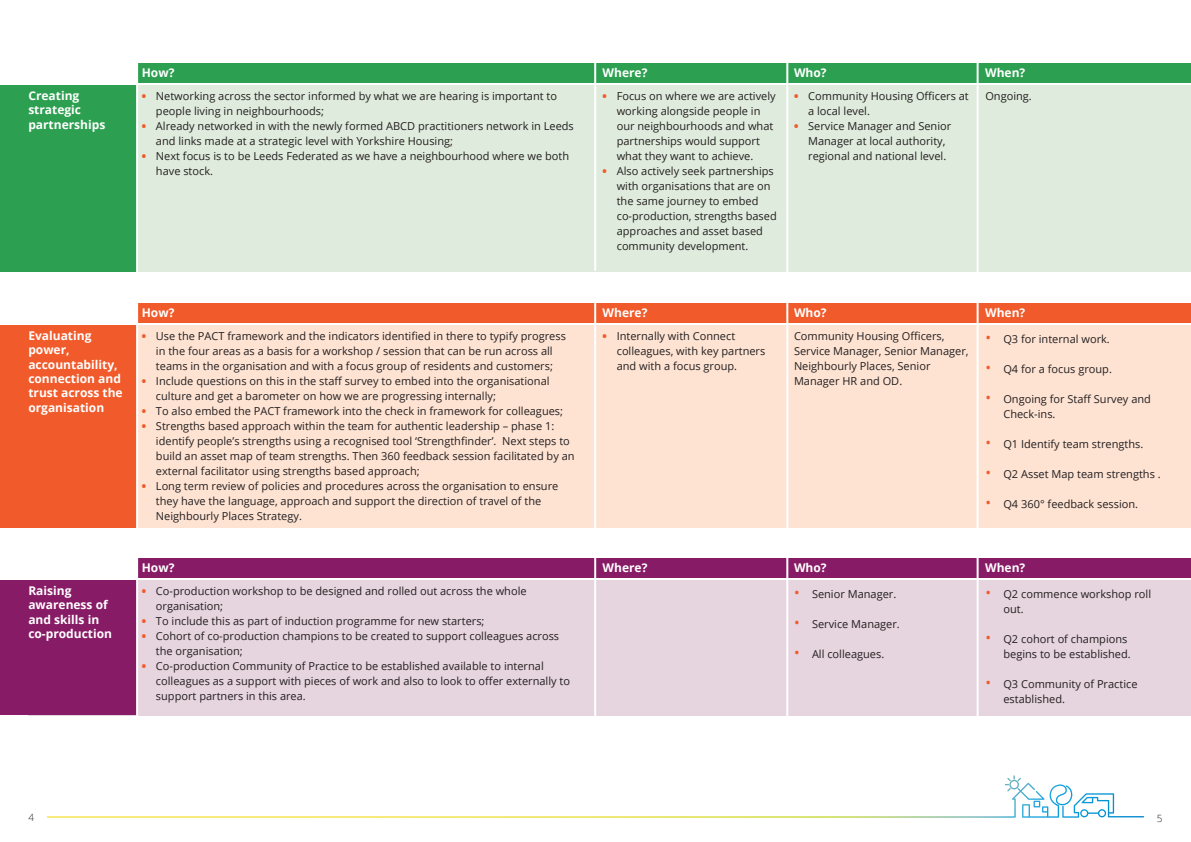
<style>
.page{position:relative;width:1191px;height:842px;background:#fff}
.page>*{position:absolute;margin:0;border:0;box-sizing:border-box;transform-origin:0 0}
.large_pull_out_text{font:700 12px/14.4px "Open Sans";color:#fff}
.Main_body_text{font:11px/15px "Open Sans";color:#231f20}
.t1{font:300 10px "Open Sans";color:#231f20}
.s1{font-weight:800;color:#f15a2a}
.s2{font-size:15px;color:#f15a2a}
</style>
<div class="page">
<svg style="left:47px;top:775px;width:1026px;height:43px"></svg>
<div style="left:28px;top:85px;width:1163px;height:187px;background:#dfebdc"></div>
<div style="left:0;top:86px;width:136px;height:186px;background:#2ca050"></div>
<div style="left:137px;top:63px;width:1054px;height:20px;background:#2ca050"></div>
<hr style="left:594px;top:55px;width:2px;height:216px;background:#fff">
<hr style="left:136px;top:58px;width:2px;height:222px;background:#fff">
<hr style="left:786px;top:55px;width:2px;height:217px;background:#fff">
<hr style="left:976px;top:55px;width:2px;height:219px;background:#fff">
<div style="left:28px;top:325px;width:1163px;height:203px;background:#fee3d3"></div>
<div style="left:28px;top:580px;width:1163px;height:135px;background:#e6d4de"></div>
<div style="left:0;top:326px;width:136px;height:202px;background:#f15a2a"></div>
<div style="left:0;top:581px;width:136px;height:134px;background:#881b66"></div>
<div style="left:137px;top:303px;width:1054px;height:20px;background:#f15a2a"></div>
<div style="left:137px;top:558px;width:1054px;height:20px;background:#881b66"></div>
<hr style="left:594px;top:295px;width:2px;height:233px;background:#fff">
<hr style="left:594px;top:550px;width:2px;height:229px;background:#fff">
<hr style="left:136px;top:298px;width:2px;height:230px;background:#fff">
<hr style="left:136px;top:553px;width:2px;height:226px;background:#fff">
<hr style="left:786px;top:295px;width:2px;height:233px;background:#fff">
<hr style="left:786px;top:550px;width:2px;height:233px;background:#fff">
<hr style="left:976px;top:295px;width:2px;height:233px;background:#fff">
<hr style="left:976px;top:550px;width:2px;height:227px;background:#fff">
<p class="large_pull_out_text" style="left:28px;top:88px;width:78px">Creating strategic partnerships</p>
<p class="large_pull_out_text" style="left:142px;top:65px;width:34px">How?</p>
<p class="large_pull_out_text" style="left:602px;top:65px;width:46px">Where?</p>
<p class="large_pull_out_text" style="left:794px;top:65px;width:34px">Who?</p>
<p class="large_pull_out_text" style="left:985px;top:65px;width:42px">When?</p>
<p class="Main_body_text" style="left:142px;top:88px;width:417px"><span class="s1">•</span> Networking across the sector informed by what we are hearing is important to</p>
<p class="Main_body_text" style="left:985px;top:89px;width:48px">Ongoing.</p>
<p class="Main_body_text" style="left:156px;top:103px;width:170px">people living in neighbourhoods;</p>
<p class="Main_body_text" style="left:156px;top:118px;width:419px;text-indent:-14px"><span class="s1">•</span> Already networked in with the newly formed ABCD practitioners network in Leeds and links made at a strategic level with Yorkshire Housing;</p>
<p class="Main_body_text" style="left:156px;top:148px;width:414px;text-indent:-14px"><span class="s1">•</span> Next focus is to be Leeds Federated as we have a neighbourhood where we both have stock.</p>
<p class="Main_body_text" style="left:808px;top:89px;width:162px;text-indent:-14px"><span class="s1">•</span> Community Housing Officers at a local level.</p>
<p class="Main_body_text" style="left:808px;top:119px;width:145px;text-indent:-14px"><span class="s1">•</span> Service Manager and Senior<br>Manager at local authority, regional and national level.</p>
<p class="Main_body_text" style="left:617px;top:89px;width:160px;text-indent:-14px"><span class="s1">•</span> Focus on where we are actively working alongside people in our neighbourhoods and what partnerships would support what they want to achieve.</p>
<p class="Main_body_text" style="left:617px;top:164px;width:161px;text-indent:-14px"><span class="s1">•</span> Also actively seek partnerships with organisations that are on the same journey to embed co-production, strengths based approaches and asset based community development.</p>
<p class="large_pull_out_text" style="left:28px;top:328px;width:96px">Evaluating power, accountability, connection and trust across the organisation</p>
<p class="large_pull_out_text" style="left:28px;top:583px;width:85px">Raising awareness of and skills in co-production</p>
<p class="large_pull_out_text" style="left:142px;top:305px;width:34px">How?</p>
<p class="large_pull_out_text" style="left:602px;top:305px;width:46px">Where?</p>
<p class="large_pull_out_text" style="left:794px;top:305px;width:34px">Who?</p>
<p class="large_pull_out_text" style="left:985px;top:305px;width:42px">When?</p>
<p class="Main_body_text" style="left:142px;top:328px;width:425px;text-align:center"><span class="s1">•</span> Use the PACT framework and the indicators identified in there to typify progress in the four areas as a basis for a workshop / session that can be run across all teams in the organisation and with a focus group of residents and customers;</p>
<p class="Main_body_text" style="left:156px;top:373px;width:395px;text-indent:-14px"><span class="s1">•</span> Include questions on this in the staff survey to embed into the organisational culture and get a barometer on how we are progressing internally;</p>
<p class="Main_body_text" style="left:142px;top:403px;width:423px"><span class="s1">•</span> To also embed the PACT framework into the check in framework for colleagues;</p>
<p class="Main_body_text" style="left:156px;top:418px;width:420px;text-indent:-14px"><span class="s1">•</span> Strengths based approach within the team for authentic leadership – phase 1: identify people’s strengths using a recognised tool ‘Strengthfinder’. Next steps to build an asset map of team strengths. Then 360 feedback session facilitated by an external facilitator using strengths based approach;</p>
<p class="Main_body_text" style="left:156px;top:478px;width:404px;text-indent:-14px"><span class="s1">•</span> Long term review of policies and procedures across the organisation to ensure they have the language, approach and support the direction of travel of the<br>Neighbourly Places Strategy.</p>
<p class="Main_body_text" style="left:617px;top:328px;width:150px;text-indent:-14px"><span class="s1">•</span> Internally with Connect colleagues, with key partners and with a focus group.</p>
<p class="Main_body_text" style="left:794px;top:328px;width:176px">Community Housing Officers,<br>Service Manager, Senior Manager,<br>Neighbourly Places, Senior<br>Manager HR and OD.</p>
<p class="Main_body_text" style="left:985px;top:331px;width:126px"><span class="s2">•</span> Q3 for internal work.</p>
<p class="Main_body_text" style="left:985px;top:361px;width:128px"><span class="s2">•</span> Q4 for a focus group.</p>
<p class="Main_body_text" style="left:1003px;top:391px;width:149px;text-indent:-18px"><span class="s2">•</span> Ongoing for Staff Survey and<br>Check-ins.</p>
<p class="Main_body_text" style="left:985px;top:436px;width:159px"><span class="s2">•</span> Q1 Identify team strengths.</p>
<p class="Main_body_text" style="left:985px;top:466px;width:177px"><span class="s2">•</span> Q2 Asset Map team strengths .</p>
<p class="Main_body_text" style="left:985px;top:496px;width:154px"><span class="s2">•</span> Q4 360° feedback session.</p>
<p class="large_pull_out_text" style="left:142px;top:560px;width:34px">How?</p>
<p class="large_pull_out_text" style="left:602px;top:560px;width:46px">Where?</p>
<p class="large_pull_out_text" style="left:794px;top:560px;width:34px">Who?</p>
<p class="large_pull_out_text" style="left:985px;top:560px;width:42px">When?</p>
<p class="Main_body_text" style="left:156px;top:583px;width:372px;text-indent:-14px"><span class="s1">•</span> Co-production workshop to be designed and rolled out across the whole organisation;</p>
<p class="Main_body_text" style="left:142px;top:613px;width:344px"><span class="s1">•</span> To include this as part of induction programme for new starters;</p>
<p class="Main_body_text" style="left:156px;top:628px;width:405px;text-indent:-14px"><span class="s1">•</span> Cohort of co-production champions to be created to support colleagues across the organisation;</p>
<p class="Main_body_text" style="left:156px;top:658px;width:416px;text-indent:-14px"><span class="s1">•</span> Co-production Community of Practice to be established available to internal colleagues as a support with pieces of work and also to look to offer externally to support partners in this area.</p>
<p class="Main_body_text" style="left:794px;top:586px;width:104px"><span class="s2">•</span> Senior Manager.</p>
<p class="Main_body_text" style="left:794px;top:616px;width:107px"><span class="s2">•</span> Service Manager.</p>
<p class="Main_body_text" style="left:794px;top:646px;width:92px"><span class="s2">•</span> All colleagues.</p>
<p class="Main_body_text" style="left:1003px;top:586px;width:149px;text-indent:-18px"><span class="s2">•</span> Q2 commence workshop roll out.</p>
<p class="Main_body_text" style="left:1003px;top:631px;width:129px;text-indent:-18px"><span class="s2">•</span> Q2 cohort of champions begins to be established.</p>
<p class="Main_body_text" style="left:1003px;top:676px;width:136px;text-indent:-18px"><span class="s2">•</span> Q3 Community of Practice established.</p>
<p class="t1" style="left:28px;top:811px;width:7px">4</p>
<p class="t1" style="left:1156px;top:811px;width:7px">5</p>
</div>
